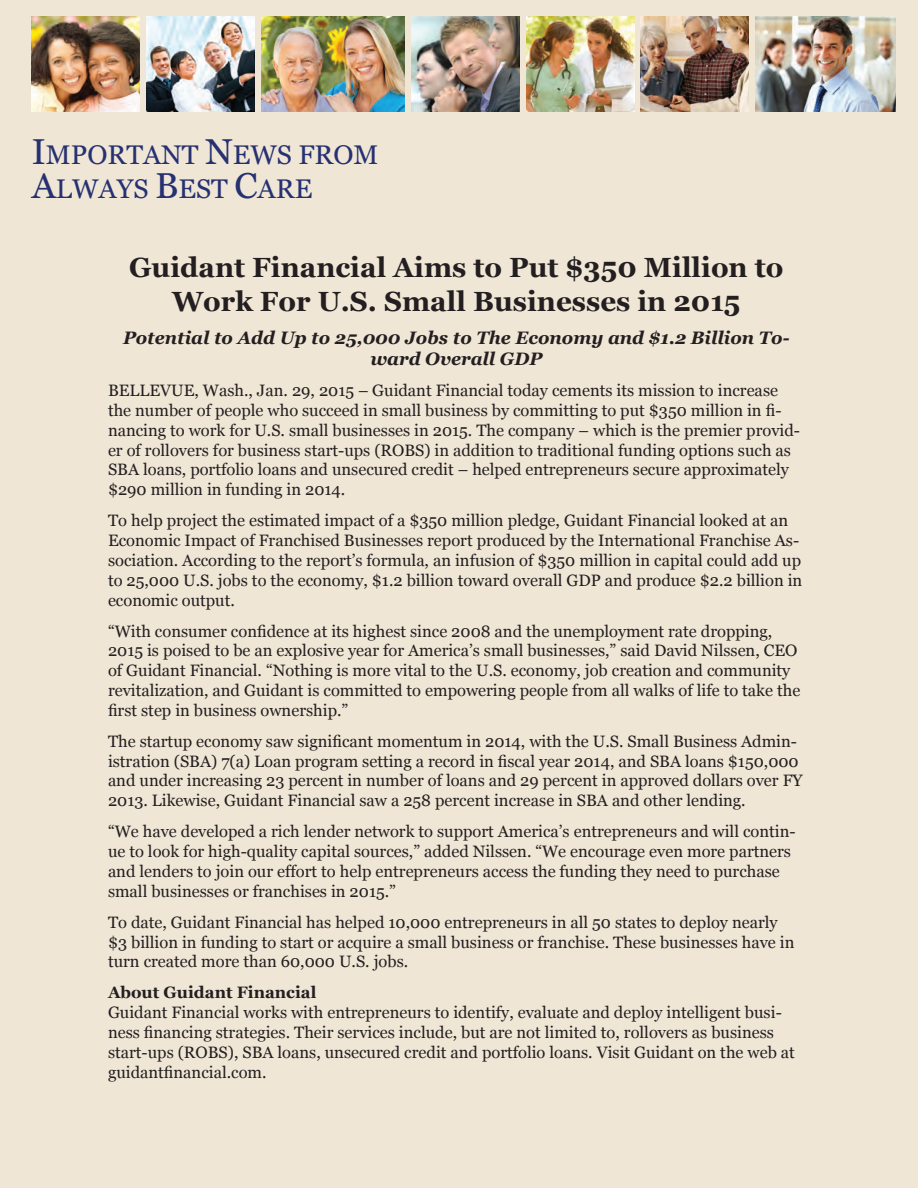
<style>
.page{position:relative;width:918px;height:1188px;background:#f0e6d6}
.page>*{position:absolute;margin:0;border:0;box-sizing:border-box;transform-origin:0 0}
.t1{font:700 27.75px/33.3px "Georgia";color:#231f20;text-align:center}
.t2{font:27px/34.5px "Georgia";color:#263171}
.t3{font:italic 700 18px/21.6px "Georgia";color:#231f20;text-align:center}
.t4{font:16.5px/19.8px "Georgia";color:#231f20}
.s1{font-size:36px}
.s2{font-weight:700}
</style>
<div class="page">
<img style="left:411px;top:17px;width:108px;height:94px">
<img style="left:641px;top:17px;width:108px;height:94px">
<img style="left:147px;top:17px;width:108px;height:94px">
<img style="left:755px;top:17px;width:141px;height:94px">
<img style="left:32px;top:17px;width:108px;height:94px">
<img style="left:261px;top:17px;width:143px;height:94px">
<img style="left:526px;top:17px;width:108px;height:94px">
<p class="t2" style="left:32px;top:138px;width:348px"><span class="s1">I</span>MPORTANT <span class="s1">N</span>EWS FROM<br><span class="s1">A</span>LWAYS <span class="s1">B</span>EST <span class="s1">C</span>ARE</p>
<p class="t1" style="left:129px;top:251px;width:656px">Guidant Financial Aims to Put $350 Million to<br>Work For U.S. Small Businesses in 2015</p>
<p class="t3" style="left:123px;top:327px;width:668px">Potential to Add Up to 25,000 Jobs to The Economy and $1.2 Billion To&shy;ward Overall GDP</p>
<p class="t4" style="left:108px;top:381px;width:694px">BELLEVUE, Wash., Jan. 29, 2015 – Guidant Financial today cements its mission to increase the number of people who succeed in small business by committing to put $350 million in fi&shy;nancing to work for U.S. small businesses in 2015. The company – which is the premier provid&shy;er of rollovers for business start-ups (ROBS) in addition to traditional funding options such as SBA loans, portfolio loans and unsecured credit – helped entrepreneurs secure approximately $290 million in funding in 2014.</p>
<p class="t4" style="left:108px;top:511px;width:696px">To help project the estimated impact of a $350 million pledge, Guidant Financial looked at an Economic Impact of Franchised Businesses report produced by the International Franchise As&shy;sociation. According to the report’s formula, an infusion of $350 million in capital could add up to 25,000 U.S. jobs to the economy, $1.2 billion toward overall GDP and produce $2.2 billion in economic output.</p>
<p class="t4" style="left:108px;top:621px;width:694px">“With consumer confidence at its highest since 2008 and the unemployment rate dropping, 2015 is poised to be an explosive year for America’s small businesses,” said David Nilssen, CEO of Guidant Financial. “Nothing is more vital to the U.S. economy, job creation and community revitalization, and Guidant is committed to empowering people from all walks of life to take the first step in business ownership.”</p>
<p class="t4" style="left:108px;top:732px;width:696px">The startup economy saw significant momentum in 2014, with the U.S. Small Business Admin&shy;istration (SBA) 7(a) Loan program setting a record in fiscal year 2014, and SBA loans $150,000 and under increasing 23 percent in number of loans and 29 percent in approved dollars over FY 2013. Likewise, Guidant Financial saw a 258 percent increase in SBA and other lending.</p>
<p class="t4" style="left:108px;top:822px;width:689px">“We have developed a rich lender network to support America’s entrepreneurs and will contin&shy;ue to look for high-quality capital sources,” added Nilssen. “We encourage even more partners and lenders to join our effort to help entrepreneurs access the funding they need to purchase small businesses or franchises in 2015.”</p>
<p class="t4" style="left:108px;top:913px;width:688px">To date, Guidant Financial has helped 10,000 entrepreneurs in all 50 states to deploy nearly $3 billion in funding to start or acquire a small business or franchise. These businesses have in turn created more than 60,000 U.S. jobs.</p>
<p class="t4" style="left:108px;top:983px;width:688px"><span class="s2">About Guidant Financial<br></span>Guidant Financial works with entrepreneurs to identify, evaluate and deploy intelligent busi&shy;ness financing strategies. Their services include, but are not limited to, rollovers as business start-ups (ROBS), SBA loans, unsecured credit and portfolio loans. Visit Guidant on the web at guidantfinancial.com.</p>
</div>
